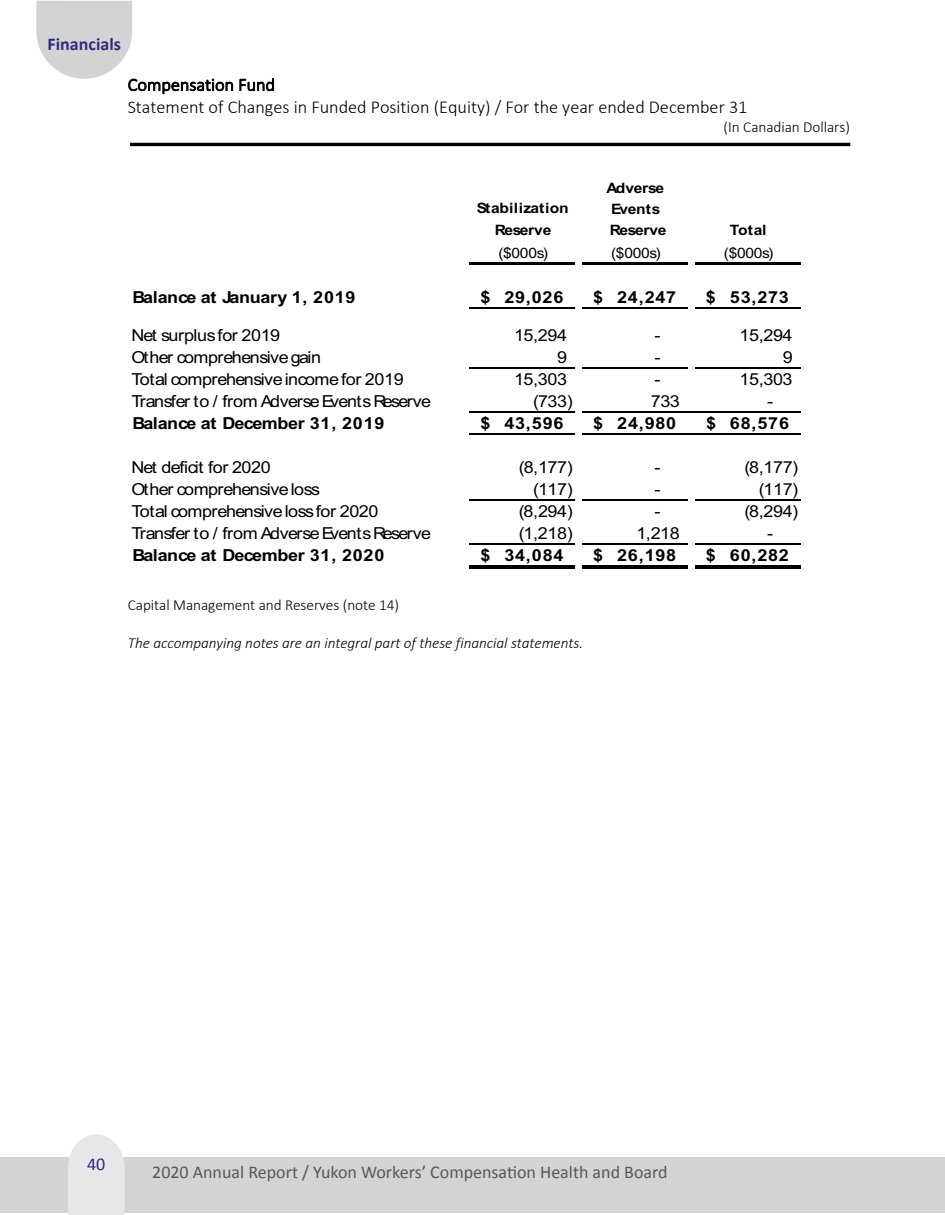
<style>
.page{position:relative;width:945px;height:1215px;background:#fff}
.page>*{position:absolute;margin:0;border:0;box-sizing:border-box;transform-origin:0 0}
.t1{font:300 18.3px "Calibri";color:#000}
.t2{font:18px "Calibri";color:#58595b}
.t3{font:700 18px "Calibri";color:#302b7d}
.t4{font:18px "Calibri";color:#302b7d}
.t5{font:300 17.85px "Calibri";color:#000}
.t6{font:16.5px "Arial";letter-spacing:-.025em;color:#000;scale:1.09 1}
.t7{font:700 16.5px "Arial";letter-spacing:-.01em;color:#000;scale:1.09 1}
.t8{font:italic 300 15.3px "Calibri";letter-spacing:-.005em;color:#000}
.t9{font:300 15.3px "Calibri";letter-spacing:-.005em;color:#000}
.t10{font:700 14.25px "Arial";letter-spacing:-.02em;color:#000;scale:1.09 1}
.t11{font:14.25px "Arial";letter-spacing:-.02em;color:#000;scale:1.09 1}
.t12{font:700 14.25px "Arial";letter-spacing:.015em;color:#000;scale:1.09 1}
</style>
<div class="page">
<div style="left:932px;top:1157px;width:13px;height:56px;background:#d1d3d4"></div>
<hr style="left:130px;top:143px;width:720px;height:3px;background:#000">
<hr style="left:470px;top:263px;width:105px;height:2px;background:#000">
<hr style="left:582px;top:263px;width:106px;height:2px;background:#000">
<hr style="left:470px;top:308px;width:105px;height:1px;background:#000">
<hr style="left:582px;top:308px;width:106px;height:1px;background:#000">
<hr style="left:470px;top:367px;width:105px;height:1px;background:#000">
<hr style="left:582px;top:367px;width:106px;height:1px;background:#000">
<hr style="left:470px;top:411px;width:105px;height:1px;background:#000">
<hr style="left:470px;top:433px;width:105px;height:1px;background:#000">
<hr style="left:470px;top:499px;width:105px;height:2px;background:#000">
<hr style="left:582px;top:499px;width:106px;height:2px;background:#000">
<hr style="left:470px;top:544px;width:105px;height:1px;background:#000">
<hr style="left:582px;top:544px;width:106px;height:1px;background:#000">
<hr style="left:470px;top:566px;width:105px;height:1px;background:#000">
<hr style="left:470px;top:568px;width:105px;height:1px;background:#000">
<hr style="left:582px;top:566px;width:106px;height:1px;background:#000">
<hr style="left:582px;top:568px;width:106px;height:1px;background:#000">
<hr style="left:695px;top:263px;width:106px;height:2px;background:#000">
<hr style="left:695px;top:308px;width:106px;height:1px;background:#000">
<hr style="left:695px;top:367px;width:106px;height:1px;background:#000">
<hr style="left:582px;top:411px;width:219px;height:1px;background:#000">
<hr style="left:582px;top:433px;width:219px;height:1px;background:#000">
<hr style="left:695px;top:499px;width:106px;height:2px;background:#000">
<hr style="left:695px;top:544px;width:106px;height:1px;background:#000">
<hr style="left:695px;top:566px;width:106px;height:1px;background:#000">
<hr style="left:695px;top:568px;width:106px;height:1px;background:#000">
<div style="left:0;top:1157px;width:932px;height:56px;background:#d1d3d4"></div>
<svg style="left:68px;top:1134px;width:57px;height:81px;background:#e8e9e9"></svg>
<svg style="left:36px;top:1px;width:96px;height:78px;background:#d7d9d9"></svg>
<p class="t3" style="left:48px;top:32px;width:75px">Financials</p>
<p class="t5" style="left:128px;top:74px;width:149px">Compensation Fund</p>
<p class="t1" style="left:128px;top:96px;width:621px">Statement of Changes in Funded Position (Equity) / For the year ended December 31</p>
<p class="t9" style="left:724px;top:118px;width:128px">(In Canadian Dollars)</p>
<p class="t10" style="left:606px;top:178px;width:55px">Adverse</p>
<p class="t12" style="left:477px;top:198px;width:86px">Stabilization</p>
<p class="t10" style="left:611px;top:199px;width:47px">Events</p>
<p class="t10" style="left:495px;top:220px;width:53px">Reserve</p>
<p class="t10" style="left:610px;top:220px;width:53px">Reserve</p>
<p class="t10" style="left:730px;top:220px;width:35px">Total</p>
<p class="t11" style="left:498px;top:243px;width:47px">($000s)</p>
<p class="t11" style="left:611px;top:243px;width:47px">($000s)</p>
<p class="t11" style="left:724px;top:243px;width:47px">($000s)</p>
<p class="t7" style="left:133px;top:286px;width:206px">Balance at January 1, 2019</p>
<p class="t7" style="left:480px;top:286px;width:78px">$ 29,026</p>
<p class="t7" style="left:593px;top:286px;width:78px">$ 24,247</p>
<p class="t7" style="left:706px;top:286px;width:78px">$ 53,273</p>
<p class="t6" style="left:131px;top:324px;width:138px">Net surplus for 2019</p>
<p class="t6" style="left:514px;top:324px;width:50px">15,294</p>
<p class="t6" style="left:654px;top:324px;width:7px">-</p>
<p class="t6" style="left:740px;top:324px;width:50px">15,294</p>
<p class="t6" style="left:131px;top:346px;width:176px">Other comprehensive gain</p>
<p class="t6" style="left:557px;top:346px;width:11px">9</p>
<p class="t6" style="left:654px;top:346px;width:7px">-</p>
<p class="t6" style="left:783px;top:346px;width:11px">9</p>
<p class="t6" style="left:131px;top:368px;width:251px">Total comprehensive income for 2019</p>
<p class="t6" style="left:514px;top:368px;width:50px">15,303</p>
<p class="t6" style="left:654px;top:368px;width:7px">-</p>
<p class="t6" style="left:740px;top:368px;width:50px">15,303</p>
<p class="t6" style="left:131px;top:390px;width:277px">Transfer to / from Adverse Events Reserve</p>
<p class="t6" style="left:533px;top:390px;width:38px">(733)</p>
<p class="t6" style="left:651px;top:390px;width:28px">733</p>
<p class="t6" style="left:767px;top:390px;width:7px">-</p>
<p class="t7" style="left:133px;top:412px;width:233px">Balance at December 31, 2019</p>
<p class="t7" style="left:480px;top:412px;width:78px">$ 43,596</p>
<p class="t7" style="left:593px;top:412px;width:78px">$ 24,980</p>
<p class="t7" style="left:706px;top:412px;width:78px">$ 68,576</p>
<p class="t6" style="left:131px;top:456px;width:129px">Net deficit for 2020</p>
<p class="t6" style="left:519px;top:456px;width:51px">(8,177)</p>
<p class="t6" style="left:654px;top:456px;width:7px">-</p>
<p class="t6" style="left:744px;top:456px;width:51px">(8,177)</p>
<p class="t6" style="left:131px;top:478px;width:175px">Other comprehensive loss</p>
<p class="t6" style="left:533px;top:478px;width:38px">(117)</p>
<p class="t6" style="left:654px;top:478px;width:7px">-</p>
<p class="t6" style="left:759px;top:478px;width:38px">(117)</p>
<p class="t6" style="left:131px;top:500px;width:228px">Total comprehensive loss for 2020</p>
<p class="t6" style="left:519px;top:500px;width:51px">(8,294)</p>
<p class="t6" style="left:654px;top:500px;width:7px">-</p>
<p class="t6" style="left:744px;top:500px;width:51px">(8,294)</p>
<p class="t6" style="left:131px;top:522px;width:277px">Transfer to / from Adverse Events Reserve</p>
<p class="t6" style="left:519px;top:522px;width:51px">(1,218)</p>
<p class="t6" style="left:636px;top:522px;width:41px">1,218</p>
<p class="t6" style="left:767px;top:522px;width:7px">-</p>
<p class="t7" style="left:133px;top:544px;width:233px">Balance at December 31, 2020</p>
<p class="t7" style="left:480px;top:544px;width:78px">$ 34,084</p>
<p class="t7" style="left:593px;top:544px;width:78px">$ 26,198</p>
<p class="t7" style="left:706px;top:544px;width:78px">$ 60,282</p>
<p class="t9" style="left:128px;top:596px;width:273px">Capital Management and Reserves (note 14)</p>
<p class="t8" style="left:128px;top:633px;width:457px">The accompanying notes are an integral part of these financial statements.</p>
<p class="t4" style="left:87px;top:1153px;width:20px">40</p>
<p class="t2" style="left:152px;top:1161px;width:517px">2020 Annual Report / Yukon Workers’ Compensation Health and Board</p>
</div>
